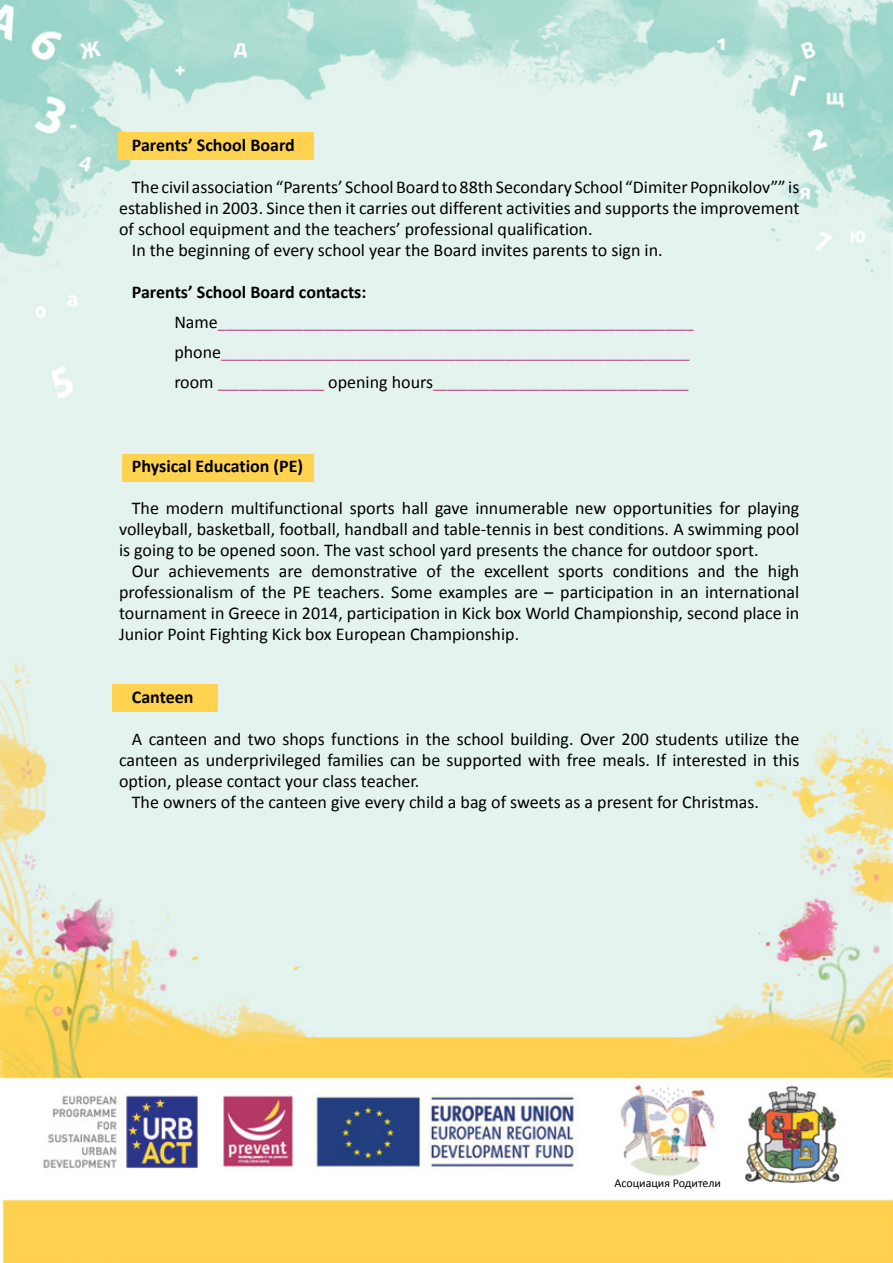
<style>
.page{position:relative;width:893px;height:1263px;background:#fff}
.page>*{position:absolute;margin:0;border:0;box-sizing:border-box;transform-origin:0 0}
.t1{font:18px/21px "Calibri";color:#000;text-align:justify}
.t2{font:700 18px "Calibri";color:#000}
.t3{font:14.25px/30px "Calibri";color:#b72271}
.t4{font:12px "Calibri";color:#000}
.s1{font-size:18px;color:#000}
</style>
<div class="page">
<img style="left:0;top:0;width:893px;height:1263px">
<div style="left:118px;top:132px;width:196px;height:27px;background:#ffd250"></div>
<div style="left:122px;top:454px;width:192px;height:28px;background:#ffd250"></div>
<div style="left:113px;top:685px;width:105px;height:27px;background:#ffd250"></div>
<p class="t2" style="left:132px;top:133px;width:165px">Parents’ School Board</p>
<p class="t1" style="left:132px;top:176px;width:669px">The civil association “Parents’ School Board to 88th Secondary School “Dimiter Popnikolov”” is</p>
<p class="t1" style="left:119px;top:197px;width:682px">established in 2003. Since then it carries out different activities and supports the improvement</p>
<p class="t1" style="left:119px;top:218px;width:475px">of school equipment and the teachers’ professional qualification.</p>
<p class="t1" style="left:132px;top:239px;width:532px">In the beginning of every school year the Board invites parents to sign in.</p>
<p class="t2" style="left:132px;top:280px;width:236px">Parents’ School Board contacts:</p>
<p class="t3" style="left:174px;top:308px;width:521px"><span class="s1">Name</span>___________________________________________________________________ <span class="s1">phone</span>__________________________________________________________________ <span class="s1">room</span> _______________ <span class="s1">opening hours</span>____________________________________</p>
<p class="t2" style="left:132px;top:454px;width:173px">Physical Education (PE)</p>
<p class="t1" style="left:119px;top:497px;width:682px;text-indent:13px">The modern multifunctional sports hall gave innumerable new opportunities for playing volleyball, basketball, football, handball and table-tennis in best conditions. A swimming pool is going to be opened soon. The vast school yard presents the chance for outdoor sport.</p>
<p class="t1" style="left:119px;top:560px;width:682px;text-indent:13px">Our achievements are demonstrative of the excellent sports conditions and the high professionalism of the PE teachers. Some examples are – participation in an international tournament in Greece in 2014, participation in Kick box World Championship, second place in Junior Point Fighting Kick box European Championship.</p>
<p class="t2" style="left:132px;top:685px;width:63px">Canteen</p>
<p class="t1" style="left:132px;top:728px;width:669px">A canteen and two shops functions in the school building. Over 200 students utilize the</p>
<p class="t1" style="left:119px;top:749px;width:682px">canteen as underprivileged families can be supported with free meals. If interested in this</p>
<p class="t1" style="left:119px;top:770px;width:302px">option, please contact your class teacher.</p>
<p class="t1" style="left:132px;top:791px;width:629px">The owners of the canteen give every child a bag of sweets as a present for Christmas.</p>
<p class="t4" style="left:614px;top:1175px;width:108px">Асоциация Родители</p>
</div>
